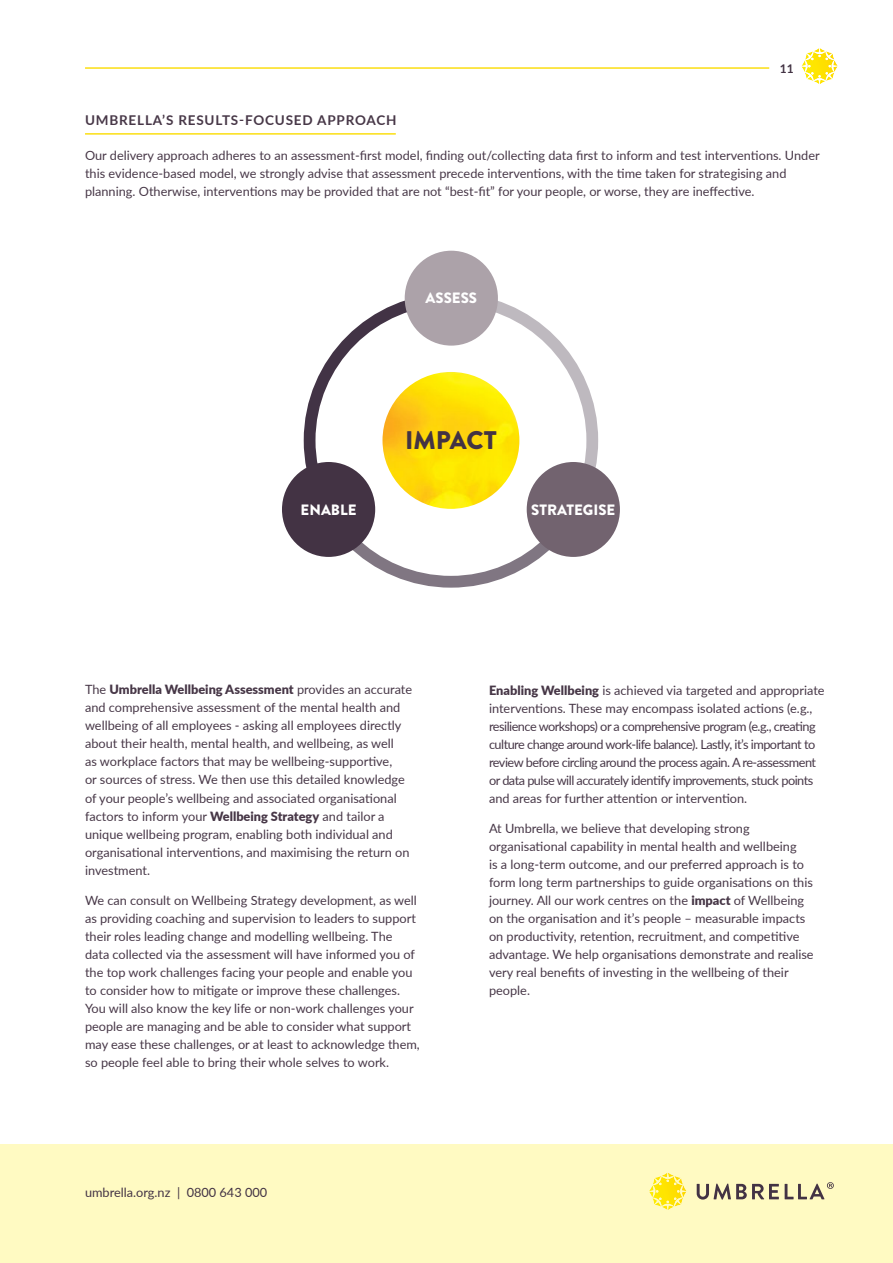
<style>
.page{position:relative;width:893px;height:1263px;background:#fff}
.page>*{position:absolute;margin:0;border:0;box-sizing:border-box;transform-origin:0 0}
.t1{font:900 25.5px "Brandon Grotesque";color:#433344}
.t2{font:900 15px "Brandon Grotesque";color:#fff}
.t3{font:700 13.5px "Lato";letter-spacing:.06em;color:#473747}
.t4{font:12.75px/18px "Lato";color:#473747}
.t5{font:12.75px/18px "Lato";letter-spacing:-.04em;color:#473747}
.t6{font:12.75px "Lato";color:#433344}
.t7{font:700 12px "Lato";color:#433344}
.s1{font-weight:900}
</style>
<div class="page">
<div style="left:0;top:1145px;width:893px;height:118px;background:#fffac2"></div>
<svg style="left:649px;top:1173px;width:38px;height:37px"></svg>
<svg style="left:697px;top:1183px;width:82px;height:16px"></svg>
<svg style="left:785px;top:1182px;width:49px;height:17px"></svg>
<hr style="left:85px;top:133px;width:311px;height:2px;background:#fbde12">
<div style="left:405px;top:251px;width:93px;height:95px;background:#aca2a9;border-radius:50%"></div>
<img style="left:382px;top:372px;width:137px;height:137px;border-radius:68px">
<div style="left:282px;top:462px;width:93px;height:95px;background:#433344;border-radius:50%"></div>
<div style="left:527px;top:462px;width:93px;height:95px;background:#72636f;border-radius:50%"></div>
<hr style="left:85px;top:67px;width:684px;height:2px;background:#fbde12">
<svg style="left:801px;top:48px;width:37px;height:36px"></svg>
<p class="t7" style="left:780px;top:64px;width:15px">11</p>
<p class="t3" style="left:85px;top:110px;width:313px">UMBRELLA’S RESULTS-FOCUSED APPROACH</p>
<p class="t4" style="left:85px;top:145px;width:736px">Our delivery approach adheres to an assessment-first model, finding out/collecting data first to inform and test interventions. Under this evidence-based model, we strongly advise that assessment precede interventions, with the time taken for strategising and planning. Otherwise, interventions may be provided that are not “best-fit” for your people, or worse, they are ineffective.</p>
<p class="t2" style="left:426px;top:289px;width:53px">ASSESS</p>
<h1 class="t1" style="left:405px;top:426px;width:93px">IMPACT</h1>
<p class="t2" style="left:301px;top:501px;width:57px">ENABLE</p>
<p class="t2" style="left:531px;top:501px;width:86px">STRATEGISE</p>
<p class="t4" style="left:85px;top:680px;width:329px">The <span class="s1">Umbrella Wellbeing Assessment</span> provides an accurate and comprehensive assessment of the mental health and wellbeing of all employees - asking all employees directly about their health, mental health, and wellbeing, as well<br>as workplace factors that may be wellbeing-supportive,<br>or sources of stress. We then use this detailed knowledge of your people’s wellbeing and associated organisational factors to inform your <span class="s1">Wellbeing Strategy</span> and tailor a unique wellbeing program, enabling both individual and organisational interventions, and maximising the return on investment.</p>
<p class="t4" style="left:85px;top:891px;width:336px">We can consult on Wellbeing Strategy development, as well as providing coaching and supervision to leaders to support their roles leading change and modelling wellbeing. The data collected via the assessment will have informed you of the top work challenges facing your people and enable you to consider how to mitigate or improve these challenges.<br>You will also know the key life or non-work challenges your people are managing and be able to consider what support may ease these challenges, or at least to acknowledge them, so people feel able to bring their whole selves to work.</p>
<p class="t6" style="left:85px;top:1187px;width:184px">umbrella.org.nz | 0800 643 000</p>
<p class="t5" style="left:489px;top:680px;width:337px"><span class="s1">Enabling Wellbeing</span> is achieved via targeted and appropriate interventions. These may encompass isolated actions (e.g., resilience workshops) or a comprehensive program (e.g., creating culture change around work-life balance). Lastly, it’s important to review before circling around the process again. A re-assessment or data pulse will accurately identify improvements, stuck points and areas for further attention or intervention.</p>
<p class="t4" style="left:489px;top:819px;width:326px">At Umbrella, we believe that developing strong organisational capability in mental health and wellbeing<br>is a long-term outcome, and our preferred approach is to form long term partnerships to guide organisations on this journey. All our work centres on the <span class="s1">impact</span> of Wellbeing on the organisation and it’s people – measurable impacts on productivity, retention, recruitment, and competitive advantage. We help organisations demonstrate and realise very real benefits of investing in the wellbeing of their people.</p>
</div>
